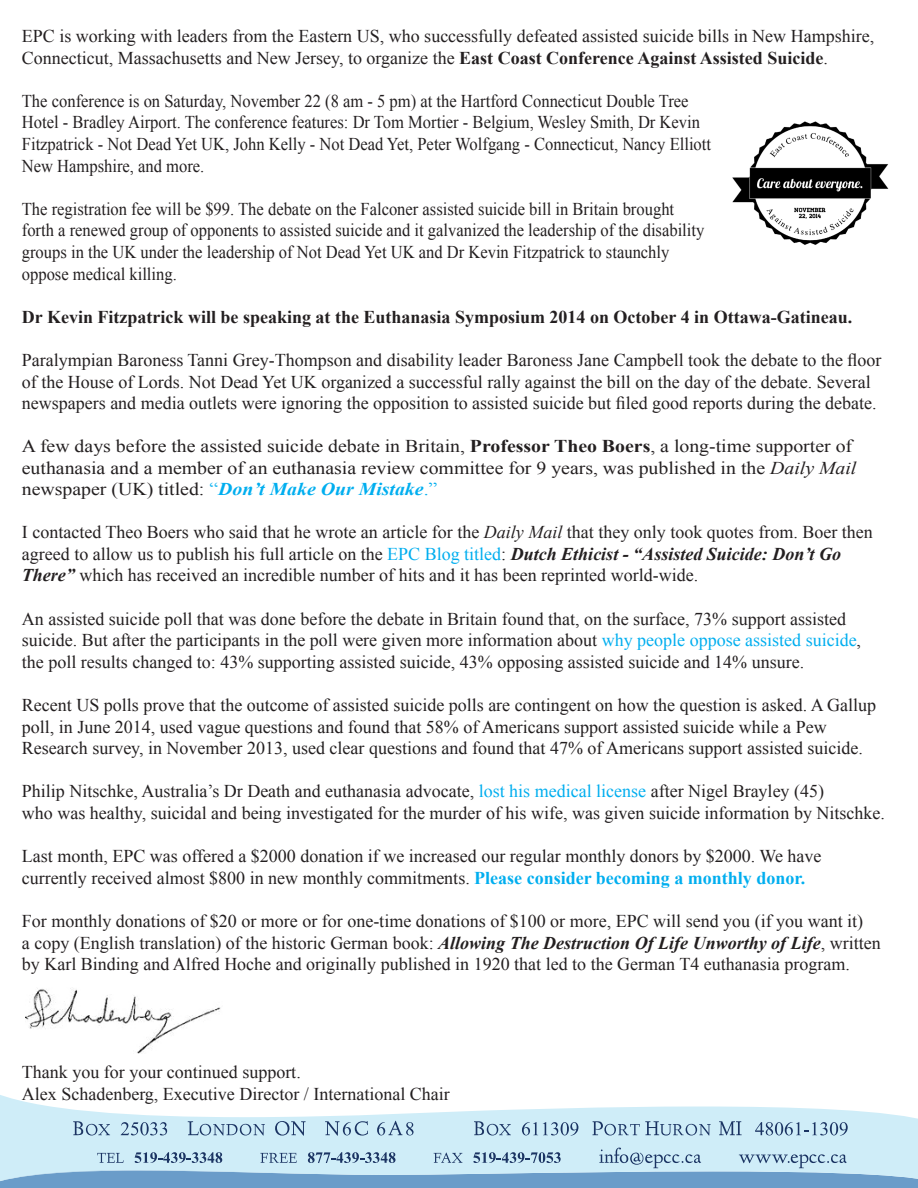
<style>
.page{position:relative;width:918px;height:1188px;background:#fff}
.page>*{position:absolute;margin:0;border:0;box-sizing:border-box;transform-origin:0 0}
.t1{font:18px "Times New Roman";color:#231f20}
.t2{font:18px/21.6px "Times New Roman";color:#231f20;scale:.92 1}
.t3{font:18px/21.3px "Times New Roman";color:#231f20;scale:1.1 1}
.t4{font:700 18px "Times New Roman";color:#231f20}
.s1{font-weight:700}
.s2{font-style:italic}
.s3{color:#00aeef}
.s4{font-weight:700;font-style:italic;color:#00aeef}
.s5{font-weight:700;font-style:italic}
.s6{font-weight:700;color:#00aeef}
</style>
<div class="page">
<img style="left:732px;top:121px;width:157px;height:124px">
<img style="left:25px;top:988px;width:196px;height:65px">
<svg style="left:0;top:1095px;width:918px;height:53px;fill:#cfedf8"></svg>
<svg style="left:73px;top:1121px;width:37px;height:14px"></svg>
<svg style="left:121px;top:1122px;width:46px;height:13px"></svg>
<svg style="left:188px;top:1121px;width:77px;height:15px"></svg>
<svg style="left:275px;top:1121px;width:31px;height:15px"></svg>
<svg style="left:325px;top:1121px;width:43px;height:15px"></svg>
<svg style="left:377px;top:1121px;width:37px;height:14px"></svg>
<svg style="left:474px;top:1121px;width:37px;height:14px"></svg>
<svg style="left:522px;top:1122px;width:56px;height:13px"></svg>
<svg style="left:593px;top:1121px;width:118px;height:15px"></svg>
<svg style="left:719px;top:1121px;width:23px;height:14px"></svg>
<svg style="left:755px;top:1122px;width:93px;height:13px"></svg>
<svg style="left:0;top:1148px;width:918px;height:40px"></svg>
<p class="t1" style="left:22px;top:24px;width:854px">EPC is working with leaders from the Eastern US, who successfully defeated assisted suicide bills in New Hampshire,</p>
<p class="t1" style="left:22px;top:45px;width:808px">Connecticut, Massachusetts and New Jersey, to organize the <span class="s1">East Coast Conference Against Assisted Suicide</span>.</p>
<p class="t2" style="left:22px;top:90px;width:751px">The conference is on Saturday, November 22 (8 am - 5 pm) at the Hartford Connecticut Double Tree Hotel - Bradley Airport. The conference features: Dr Tom Mortier - Belgium, Wesley Smith, Dr Kevin Fitzpatrick - Not Dead Yet UK, John Kelly - Not Dead Yet, Peter Wolfgang - Connecticut, Nancy Elliott New Hampshire, and more.</p>
<p class="t2" style="left:22px;top:198px;width:743px">The registration fee will be $99. The debate on the Falconer assisted suicide bill in Britain brought forth a renewed group of opponents to assisted suicide and it galvanized the leadership of the disability groups in the UK under the leadership of Not Dead Yet UK and Dr Kevin Fitzpatrick to staunchly oppose medical killing.</p>
<p class="t4" style="left:22px;top:304px;width:832px">Dr Kevin Fitzpatrick will be speaking at the Euthanasia Symposium 2014 on October 4 in Ottawa-Gatineau.</p>
<p class="t1" style="left:22px;top:348px;width:861px">Paralympian Baroness Tanni Grey-Thompson and disability leader Baroness Jane Campbell took the debate to the floor</p>
<p class="t1" style="left:22px;top:369px;width:851px">of the House of Lords. Not Dead Yet UK organized a successful rally against the bill on the day of the debate. Several</p>
<p class="t1" style="left:22px;top:391px;width:856px">newspapers and media outlets were ignoring the opposition to assisted suicide but filed good reports during the debate.</p>
<p class="t3" style="left:22px;top:435px;width:760px">A few days before the assisted suicide debate in Britain, <span class="s1">Professor Theo Boers</span>, a long-time supporter of euthanasia and a member of an euthanasia review committee for 9 years, was published in the <span class="s2">Daily Mail </span>newspaper (UK) titled: <span class="s3">“</span><span class="s4">Don’t Make Our Mistake</span><span class="s3">.”</span></p>
<p class="t1" style="left:22px;top:520px;width:852px">I contacted Theo Boers who said that he wrote an article for the <span class="s2">Daily Mail</span> that they only took quotes from. Boer then</p>
<p class="t1" style="left:22px;top:542px;width:821px">agreed to allow us to publish his full article on the <span class="s3">EPC Blog titled</span>: <span class="s5">Dutch Ethicist - “Assisted Suicide: Don’t Go</span></p>
<p class="t1" style="left:22px;top:563px;width:678px"><span class="s5">There”</span> which has received an incredible number of hits and it has been reprinted world-wide.</p>
<p class="t1" style="left:22px;top:606px;width:826px">An assisted suicide poll that was done before the debate in Britain found that, on the surface, 73% support assisted</p>
<p class="t1" style="left:22px;top:628px;width:841px">suicide. But after the participants in the poll were given more information about <span class="s3">why people oppose assisted suicide</span>,</p>
<p class="t1" style="left:22px;top:650px;width:784px">the poll results changed to: 43% supporting assisted suicide, 43% opposing assisted suicide and 14% unsure.</p>
<p class="t1" style="left:22px;top:693px;width:856px">Recent US polls prove that the outcome of assisted suicide polls are contingent on how the question is asked. A Gallup</p>
<p class="t1" style="left:22px;top:714px;width:806px">poll, in June 2014, used vague questions and found that 58% of Americans support assisted suicide while a Pew</p>
<p class="t1" style="left:22px;top:736px;width:843px">Research survey, in November 2013, used clear questions and found that 47% of Americans support assisted suicide.</p>
<p class="t1" style="left:22px;top:779px;width:804px">Philip Nitschke, Australia’s Dr Death and euthanasia advocate, <span class="s3">lost his medical license</span> after Nigel Brayley (45)</p>
<p class="t1" style="left:22px;top:801px;width:865px">who was healthy, suicidal and being investigated for the murder of his wife, was given suicide information by Nitschke.</p>
<p class="t1" style="left:22px;top:844px;width:801px">Last month, EPC was offered a $2000 donation if we increased our regular monthly donors by $2000. We have</p>
<p class="t1" style="left:22px;top:866px;width:785px">currently received almost $800 in new monthly commitments. <span class="s6">Please consider becoming a monthly donor.</span></p>
<p class="t1" style="left:22px;top:909px;width:843px">For monthly donations of $20 or more or for one-time donations of $100 or more, EPC will send you (if you want it)</p>
<p class="t1" style="left:22px;top:930px;width:860px">a copy (English translation) of the historic German book: <span class="s5">Allowing The Destruction Of Life Unworthy of Life</span>, written</p>
<p class="t1" style="left:22px;top:952px;width:830px">by Karl Binding and Alfred Hoche and originally published in 1920 that led to the German T4 euthanasia program.</p>
<p class="t1" style="left:22px;top:1060px;width:280px">Thank you for your continued support.</p>
<p class="t1" style="left:22px;top:1082px;width:430px">Alex Schadenberg, Executive Director / International Chair</p>
</div>
